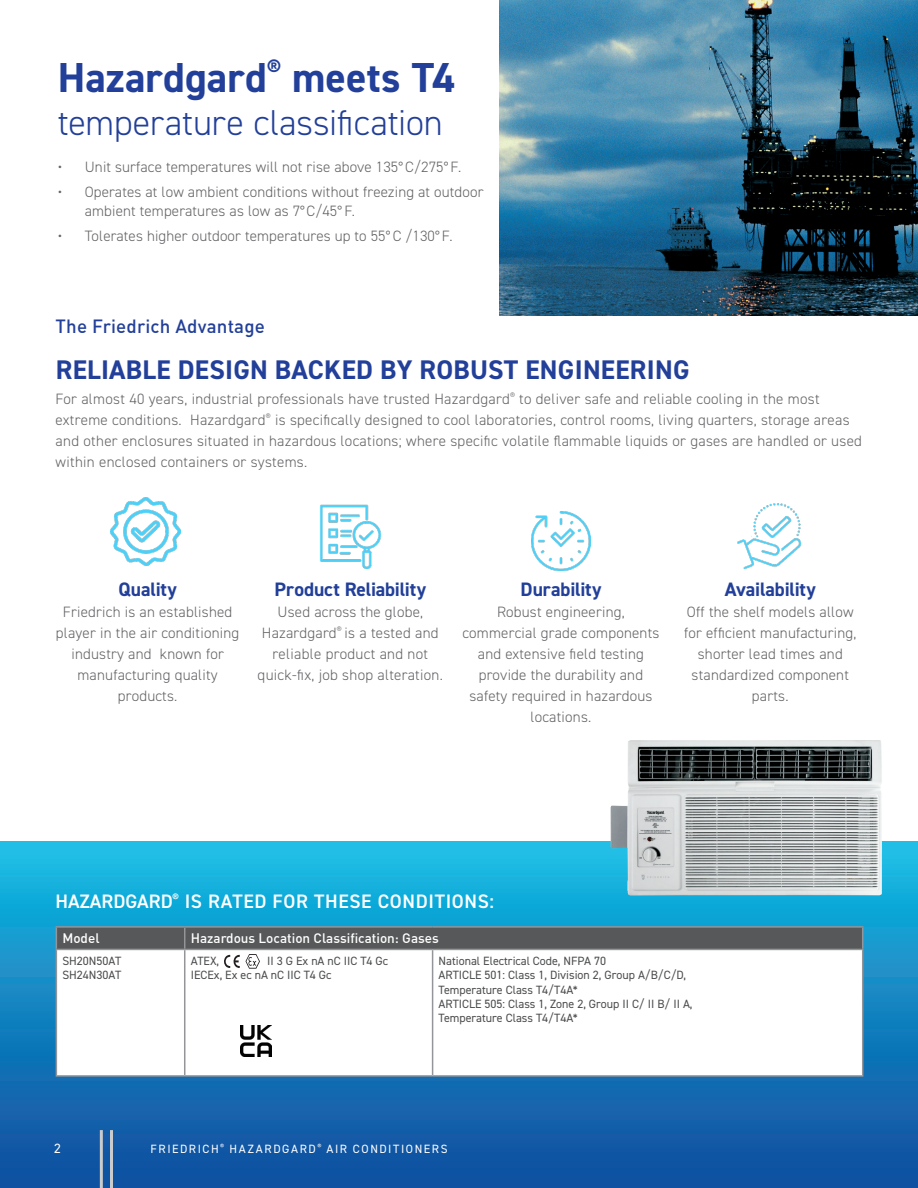
<style>
.page{position:relative;width:918px;height:1188px;background:#fff}
.page>*{position:absolute;margin:0;border:0;box-sizing:border-box;transform-origin:0 0}
.t1{font:700 42px "DIN2014";letter-spacing:.005em;color:#223f99}
.t2{font:300 36px "DIN2014";letter-spacing:-.005em;color:#223f99}
.Heading{font:700 27px "DIN2014";letter-spacing:.01em;color:#223f99}
.t3{font:700 19.5px "DIN2014";letter-spacing:-.005em;color:#223f99}
.t4{font:600 19.5px "DIN2014";letter-spacing:.035em;color:#fff}
.Subheading{font:500 18.75px "DIN";letter-spacing:.01em;color:#223f99}
.Main_text{font:300 15px/21px "DIN2014";letter-spacing:.015em;color:#636366;text-align:center}
.Body_Text{font:500 13.5px "DIN";color:#fff}
.t5{font:13.5px "DIN2014";color:#fff}
.Body_Text-2{font:12px/14.4px "DIN2014";color:#4b4c4d}
.t6{font:12px "DIN2014";letter-spacing:.13em;color:#fff}
</style>
<div class="page">
<div style="left:0;top:842px;width:918px;height:346px;background:linear-gradient(to bottom,#19bde5,#0f4a9c)"></div>
<hr style="left:100px;top:1130px;width:3px;height:58px;background:#cacbcd">
<hr style="left:110px;top:1130px;width:3px;height:58px;background:#cacbcd">
<img style="left:500px;top:0;width:418px;height:315px">
<img style="left:110px;top:497px;width:70px;height:69px">
<img style="left:320px;top:504px;width:61px;height:65px">
<img style="left:532px;top:512px;width:58px;height:58px">
<img style="left:738px;top:503px;width:64px;height:66px">
<img style="left:611px;top:740px;width:271px;height:156px">
<svg style="left:57px;top:969px;width:805px;height:106px"></svg>
<hr style="left:56px;top:926px;width:129px;height:2px;background:#939598">
<hr style="left:185px;top:926px;width:248px;height:2px;background:#939598">
<hr style="left:433px;top:926px;width:430px;height:2px;background:#939598">
<hr style="left:56px;top:950px;width:1px;height:125px;background:#939598">
<hr style="left:184px;top:950px;width:1px;height:125px;background:#939598">
<hr style="left:432px;top:950px;width:1px;height:125px;background:#939598">
<hr style="left:862px;top:950px;width:1px;height:125px;background:#939598">
<hr style="left:56px;top:1075px;width:129px;height:2px;background:#939598">
<hr style="left:185px;top:1075px;width:248px;height:2px;background:#939598">
<hr style="left:433px;top:1075px;width:430px;height:2px;background:#939598">
<svg style="left:56px;top:927px;width:807px;height:42px"></svg>
<img style="left:240px;top:1026px;width:31px;height:31px">
<p class="t1" style="left:58px;top:49px;width:399px">Hazardgard<sup>®</sup> meets T4</p>
<p class="t2" style="left:58px;top:101px;width:387px">temperature classification</p>
<p class="Main_text" style="left:58px;top:156px;width:405px">• Unit surface temperatures will not rise above 135° C/275° F.</p>
<p class="Main_text" style="left:85px;top:182px;width:400px;line-height:19.5px;text-align:left;text-indent:-27px">• Operates at low ambient conditions without freezing at outdoor ambient temperatures as low as 7° C/45° F.</p>
<p class="Main_text" style="left:58px;top:225px;width:396px">• Tolerates higher outdoor temperatures up to 55° C /130° F.</p>
<p class="Subheading" style="left:56px;top:314px;width:211px">The Friedrich Advantage</p>
<p class="Heading" style="left:56px;top:352px;width:635px">RELIABLE DESIGN BACKED BY ROBUST ENGINEERING</p>
<p class="Main_text" style="left:56px;top:388px;width:808px;text-align:left">For almost 40 years, industrial professionals have trusted Hazardgard<sup>®</sup> to deliver safe and reliable cooling in the most extreme conditions. Hazardgard<sup>®</sup> is specifically designed to cool laboratories, control rooms, living quarters, storage areas and other enclosures situated in hazardous locations; where specific volatile flammable liquids or gases are handled or used within enclosed containers or systems.</p>
<p class="t3" style="left:119px;top:576px;width:60px">Quality</p>
<p class="Main_text" style="left:56px;top:601px;width:185px">Friedrich is an established player in the air conditioning industry and known for manufacturing quality products.</p>
<p class="t3" style="left:275px;top:576px;width:153px">Product Reliability</p>
<p class="Main_text" style="left:258px;top:601px;width:187px">Used across the globe,<br>Hazardgard<sup>®</sup> is a tested and reliable product and not quick-fix, job shop alteration.</p>
<p class="t3" style="left:520px;top:576px;width:82px">Durability</p>
<p class="Main_text" style="left:462px;top:601px;width:199px">Robust engineering, commercial grade components and extensive field testing provide the durability and safety required in hazardous locations.</p>
<p class="t3" style="left:725px;top:576px;width:92px">Availability</p>
<p class="Main_text" style="left:684px;top:601px;width:174px">Off the shelf models allow for efficient manufacturing, shorter lead times and standardized component parts.</p>
<p class="t4" style="left:56px;top:889px;width:440px">HAZARDGARD<sup>®</sup> IS RATED FOR THESE CONDITIONS:</p>
<p class="Body_Text" style="left:62px;top:930px;width:39px">Model</p>
<p class="Body_Text" style="left:191px;top:930px;width:250px">Hazardous Location Classification: Gases</p>
<p class="Body_Text-2" style="left:62px;top:953px;width:60px">SH20N50AT</p>
<p class="Body_Text-2" style="left:62px;top:968px;width:60px">SH24N30AT</p>
<p class="Body_Text-2" style="left:191px;top:953px;width:30px">ATEX,</p>
<p class="Body_Text-2" style="left:267px;top:953px;width:122px">II 3 G Ex nA nC IIC T4 Gc</p>
<p class="Body_Text-2" style="left:191px;top:968px;width:142px">IECEx, Ex ec nA nC IIC T4 Gc</p>
<p class="Body_Text-2" style="left:439px;top:953px;width:169px">National Electrical Code, NFPA 70</p>
<p class="Body_Text-2" style="left:439px;top:968px;width:249px">ARTICLE 501: Class 1, Division 2, Group A/B/C/D,<br>Temperature Class T4/T4A*</p>
<p class="Body_Text-2" style="left:439px;top:996px;width:255px">ARTICLE 505: Class 1, Zone 2, Group II C/ II B/ II A,</p>
<p class="Body_Text-2" style="left:439px;top:1011px;width:141px">Temperature Class T4/T4A*</p>
<p class="t5" style="left:54px;top:1140px;width:8px">2</p>
<p class="t6" style="left:151px;top:1141px;width:298px">FRIEDRICH<sup>®</sup> HAZARDGARD<sup>®</sup> AIR CONDITIONERS</p>
</div>
